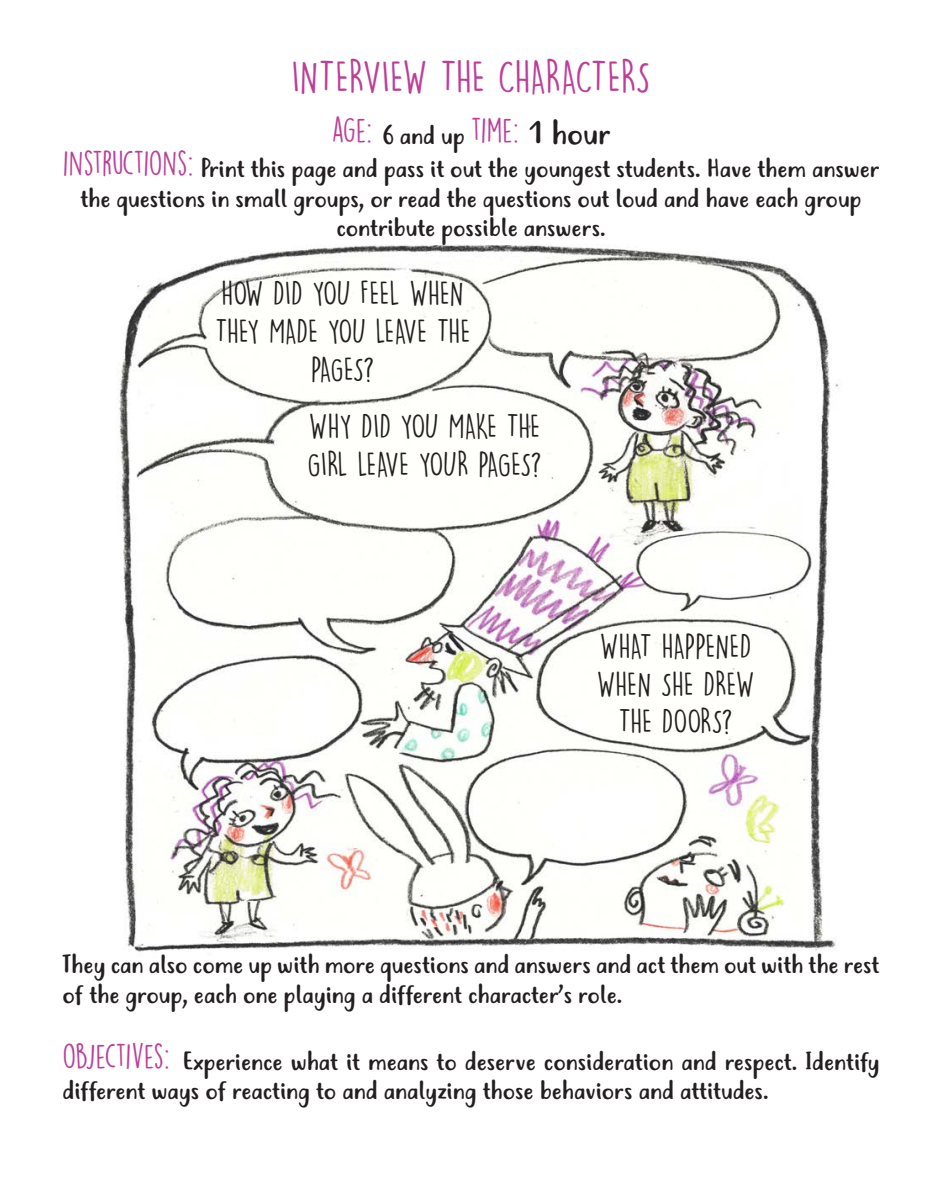
<style>
.page{position:relative;width:942px;height:1190px;background:#fff}
.page>*{position:absolute;margin:0;border:0;box-sizing:border-box;transform-origin:0 0}
.t1{font:42px "DK Lemon Yellow Sun";color:#bc3f97}
.t2{font:31.5px/37.8px "DK Lemon Yellow Sun";color:#231f20;text-align:center}
.t3{font:31.5px/37.8px "DK Lemon Yellow Sun";letter-spacing:-.025em;color:#231f20}
.t4{font:31.5px "DK Lemon Yellow Sun";color:#bc3f97}
.t5{font:24.5px/29.4px "Justtellmewhat";color:#231f20}
.s1{font-family:"Justtellmewhat";font-size:24.5px;color:#231f20}
.s2{font-family:"Justtellmewhat";color:#231f20}
.s3{font-family:"DK Lemon Yellow Sun";font-size:31.5px;color:#bc3f97}
</style>
<div class="page">
<img style="left:117px;top:244px;width:722px;height:730px">
<p class="t1" style="left:291px;top:51px;width:361px">INTERVIEW THE CHARACTERS</p>
<p class="t4" style="left:332px;top:111px;width:279px">AGE: <span class="s1">6 and up</span> TIME: <span class="s2">1 hour</span></p>
<p class="t5" style="left:63px;top:156px;width:818px;text-align:center"><span class="s3">INSTRUCTIONS:</span> Print this page and pass it out the youngest students. Have them answer the questions in small groups, or read the questions out loud and have each group contribute possible answers.</p>
<p class="t2" style="left:215px;top:274px;width:257px">HOW DID YOU FEEL WHEN<br>THEY MADE YOU LEAVE THE<br>PAGES?</p>
<p class="t3" style="left:307px;top:407px;width:236px">WHY DID YOU MAKE THE<br>GIRL LEAVE YOUR PAGES?</p>
<p class="t2" style="left:597px;top:627px;width:159px;text-align:left">WHAT HAPPENED<br>WHEN SHE DREW</p>
<p class="t2" style="left:618px;top:702px;width:116px">THE DOORS?</p>
<p class="t5" style="left:63px;top:951px;width:818px">They can also come up with more questions and answers and act them out with the rest of the group, each one playing a different character’s role.</p>
<p class="t5" style="left:63px;top:1048px;width:818px"><span class="s3">OBJECTIVES:</span> Experience what it means to deserve consideration and respect. Identify different ways of reacting to and analyzing those behaviors and attitudes.</p>
</div>
